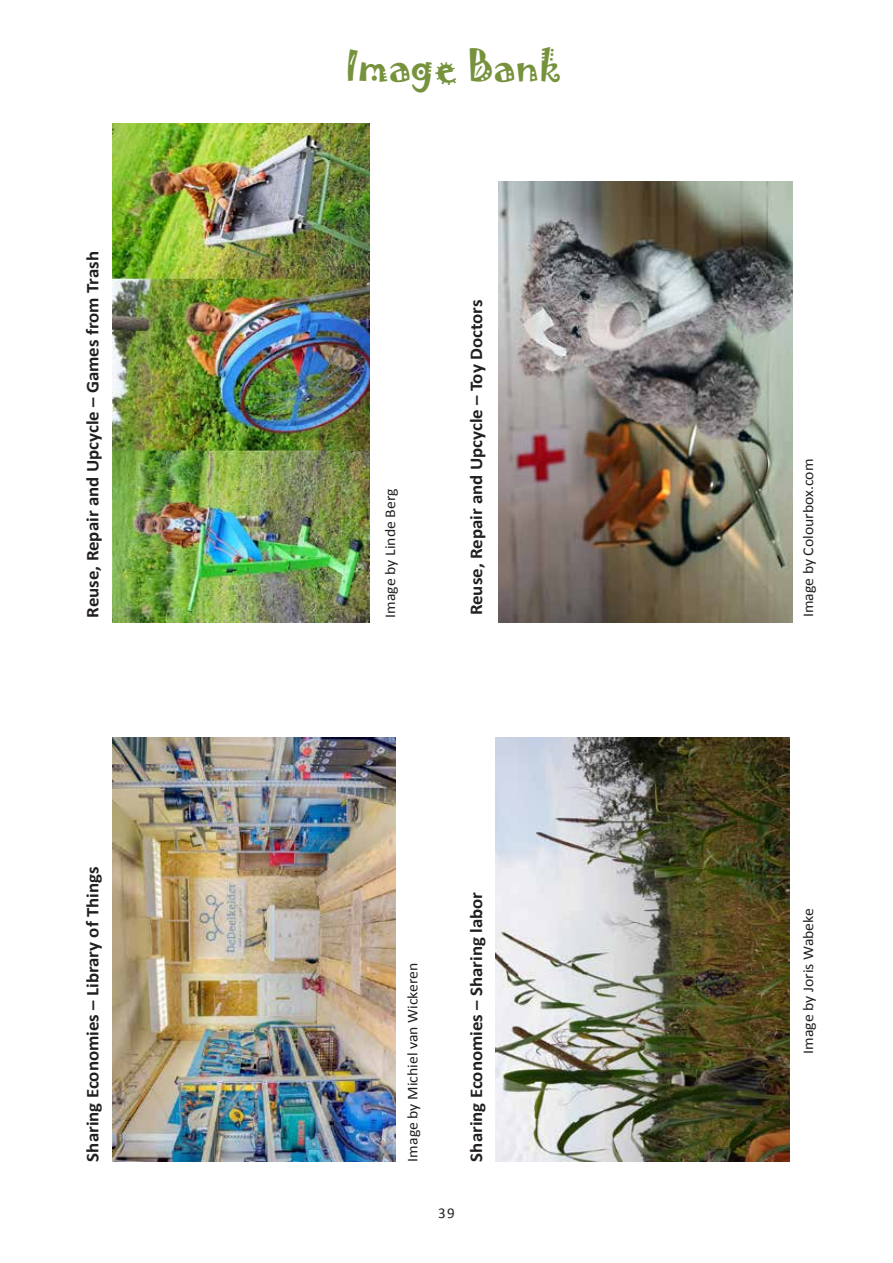
<style>
.page{position:relative;width:893px;height:1263px;background:#fff}
.page>*{position:absolute;margin:0;border:0;box-sizing:border-box;transform-origin:0 0}
.t1{font:39px "Jokerman";color:#76923c}
.t2{font:700 18px "Calibri";color:#231f20;scale:1.05 1}
.t3{font:15px "Calibri";color:#231f20;scale:1.05 1}
.t4{font:15px "Calibri";color:#231f20}
</style>
<div class="page">
<img style="left:113px;top:124px;width:257px;height:499px">
<img style="left:498px;top:182px;width:294px;height:441px">
<img style="left:113px;top:737px;width:283px;height:424px">
<img style="left:495px;top:737px;width:294px;height:424px">
<p class="t2" style="left:81px;top:618px;width:350px;rotate:-90deg">Reuse, Repair and Upcycle – Games from Trash</p>
<p class="t2" style="left:81px;top:1161px;width:283px;rotate:-90deg">Sharing Economies – Library of Things</p>
<h1 class="t1" style="left:345px;top:37px;width:217px">Image Bank</h1>
<p class="t3" style="left:381px;top:618px;width:124px;rotate:-90deg">Image by Linde Berg</p>
<p class="t2" style="left:465px;top:615px;width:302px;rotate:-90deg">Reuse, Repair and Upcycle – Toy Doctors</p>
<p class="t3" style="left:403px;top:1161px;width:191px;rotate:-90deg">Image by Michiel van Wickeren</p>
<p class="t2" style="left:465px;top:1161px;width:258px;rotate:-90deg">Sharing Economies – Sharing labor</p>
<p class="t4" style="left:438px;top:1204px;width:18px">39</p>
<p class="t3" style="left:798px;top:617px;width:152px;rotate:-90deg">Image by Colourbox.com</p>
<p class="t3" style="left:798px;top:1054px;width:140px;rotate:-90deg">Image by Joris Wabeke</p>
</div>
